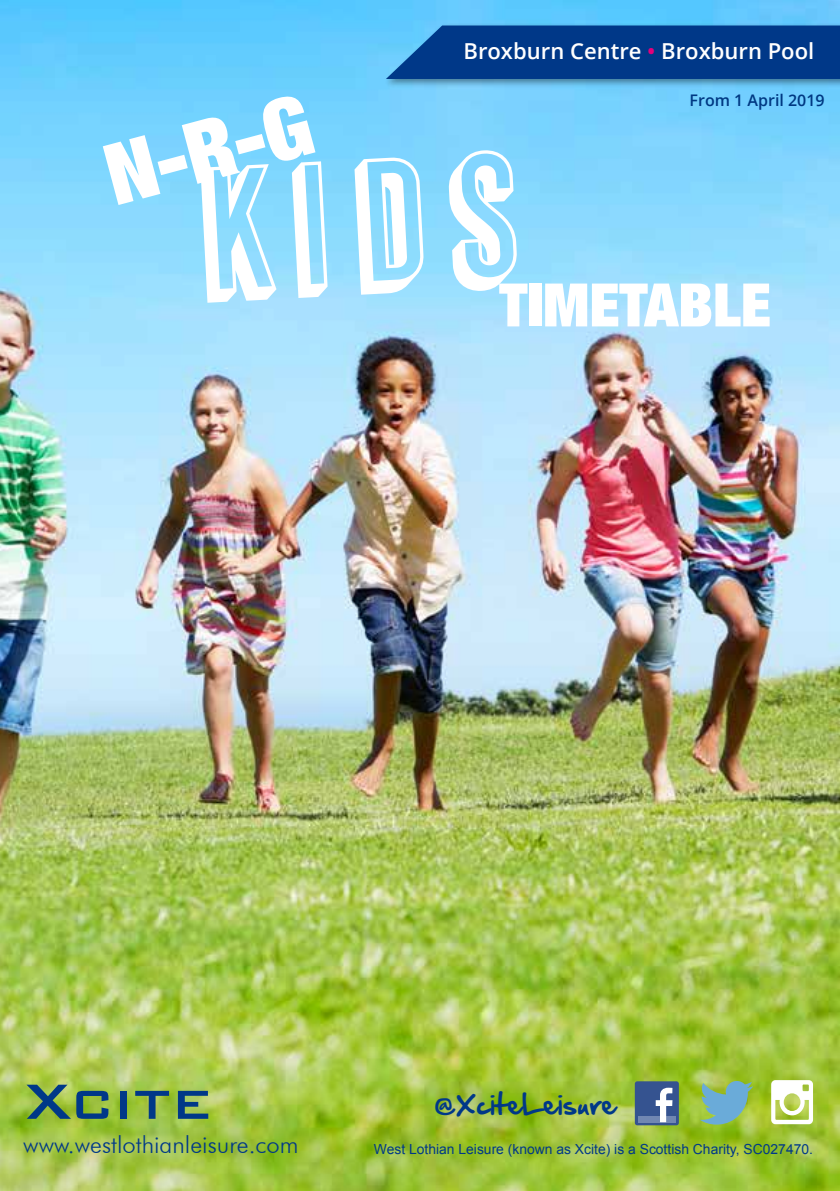
<style>
.page{position:relative;width:840px;height:1191px;background:#fff}
.page>*{position:absolute;margin:0;border:0;box-sizing:border-box;transform-origin:0 0}
.t1{font:164.8px "Frontage Condensed 3 D";color:#fff}
.t2{font:900 condensed 85px "Helvetica Neue LT Std";color:#fff}
.t3{font:500 66px "Bank Gothic BT";color:#003888}
.t4{font:900 condensed 60px "Helvetica Neue LT Std";color:#fff}
.t5{font:25.4px "Hand Of Sean";color:#003888}
.t6{font:300 23.8px "Futura BT";color:#003888}
.t7{font:600 22px "Open Sans";color:#fff}
.t8{font:600 16px "Open Sans";color:#003882}
.t9{font:13.8px "Arial";color:#003888}
.s1{color:#e2007a}
</style>
<div class="page">
<img style="left:0;top:0;width:839px;height:1191px">
<div style="left:384px;top:22px;width:455px;height:66px;background:#000;opacity:.4"></div>
<svg style="left:383px;top:25px;width:456px;height:55px"></svg>
<div style="left:634px;top:1081px;width:44px;height:44px;background:#355390;border-radius:3px"></div>
<div style="left:637px;top:1115px;width:38px;height:7px;background:#7187b2"></div>
<svg style="left:655px;top:1087px;width:17px;height:35px"></svg>
<svg style="left:699px;top:1081px;width:53px;height:43px"></svg>
<svg style="left:770px;top:1080px;width:42px;height:44px"></svg>
<h3 class="t7" style="left:463px;top:35px;width:352px">Broxburn Centre <span class="s1">•</span> Broxburn Pool</h3>
<h2 class="t2" style="left:93px;top:124px;width:211px;rotate:-15deg">N-R-G</h2>
<p class="t8" style="left:689px;top:90px;width:137px">From 1 April 2019</p>
<h1 class="t1" style="left:182px;top:139px;width:343px;rotate:-3deg">KIDS</h1>
<h3 class="t4" style="left:499px;top:267px;width:273px">TIMETABLE</h3>
<h3 class="t3" style="left:23px;top:1065px;width:190px">Xcite</h3>
<h3 class="t5" style="left:434px;top:1080px;width:183px">@XciteLeisure</h3>
<p class="t9" style="left:374px;top:1140px;width:440px">West Lothian Leisure (known as Xcite) is a Scottish Charity, SC027470.</p>
<h3 class="t6" style="left:23px;top:1130px;width:276px">www.westlothianleisure.com</h3>
</div>
